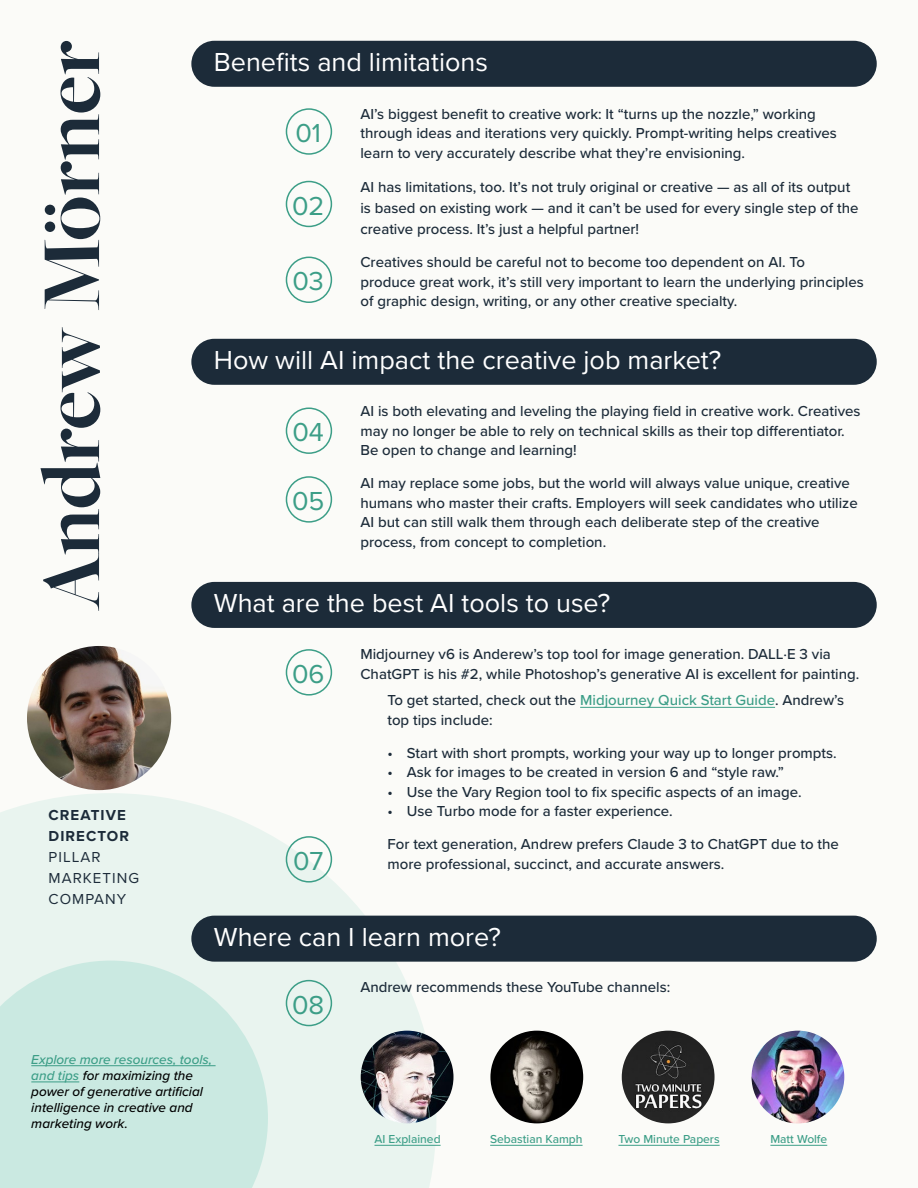
<style>
.page{position:relative;width:918px;height:1188px;background:#fbfbf8}
.page>*{position:absolute;margin:0;border:0;box-sizing:border-box;transform-origin:0 0}
.t1{font:700 87px "Freight Big Pro";letter-spacing:-.005em;color:#1c2b39}
.t2{font:27px "Proxima Nova";color:#fff}
.t3{font:27px "Proxima Nova";letter-spacing:-.01em;color:#3c9e87}
.t4{font:500 15px/19.5px "Proxima Nova";color:#1c2b39}
.t5{font:15px/21px "Proxima Nova";letter-spacing:.07em;color:#1c2b39}
.t6{font:700 15px/21px "Proxima Nova";letter-spacing:.07em;color:#1c2b39}
.t7{font:italic 500 13.5px/16.2px "Proxima Nova";color:#000}
.t8{font:500 12px "Proxima Nova";color:#3c9e87}
.s1{color:#3c9e87}
</style>
<div class="page">
<svg style="left:0;top:793px;width:436px;height:395px;fill:#e9f4ef"></svg>
<svg style="left:0;top:961px;width:268px;height:227px;background:#cdeae2"></svg>
<hr style="left:31px;top:1065px;width:185px;height:1px;background:#3c9e87">
<hr style="left:31px;top:1081px;width:48px;height:1px;background:#3c9e87">
<div style="left:191px;top:41px;width:686px;height:46px;background:#1c2b39;border-radius:23px"></div>
<div style="left:191px;top:339px;width:686px;height:46px;background:#1c2b39;border-radius:23px"></div>
<div style="left:191px;top:916px;width:686px;height:46px;background:#1c2b39;border-radius:23px"></div>
<div style="left:191px;top:582px;width:686px;height:46px;background:#1c2b39;border-radius:23px"></div>
<hr style="left:580px;top:707px;width:195px;height:1px;background:#3c9e87">
<img style="left:27px;top:646px;width:144px;height:144px;border-radius:72px">
<div style="left:286px;top:980px;width:46px;height:46px;border:2px solid #3c9e87;border-radius:50%"></div>
<div style="left:286px;top:649px;width:46px;height:47px;border:2px solid #3c9e87;border-radius:50%"></div>
<div style="left:286px;top:407px;width:46px;height:47px;border:2px solid #3c9e87;border-radius:50%"></div>
<div style="left:286px;top:476px;width:46px;height:47px;border:2px solid #3c9e87;border-radius:50%"></div>
<div style="left:286px;top:257px;width:46px;height:46px;border:2px solid #3c9e87;border-radius:50%"></div>
<div style="left:286px;top:181px;width:46px;height:46px;border:2px solid #3c9e87;border-radius:50%"></div>
<div style="left:286px;top:108px;width:46px;height:47px;border:2px solid #3c9e87;border-radius:50%"></div>
<div style="left:286px;top:836px;width:46px;height:47px;border:2px solid #3c9e87;border-radius:50%"></div>
<img style="left:361px;top:1031px;width:92px;height:92px;border-radius:46px">
<img style="left:490px;top:1031px;width:93px;height:92px;border-radius:46px">
<img style="left:622px;top:1031px;width:93px;height:92px;border-radius:46px">
<img style="left:752px;top:1031px;width:92px;height:92px;border-radius:46px">
<hr style="left:374px;top:1145px;width:67px;height:1px;background:#3c9e87">
<hr style="left:490px;top:1145px;width:93px;height:1px;background:#3c9e87">
<hr style="left:618px;top:1145px;width:102px;height:1px;background:#3c9e87">
<hr style="left:770px;top:1145px;width:57px;height:1px;background:#3c9e87">
<h1 class="t1" style="left:14px;top:610px;width:571px;rotate:-90deg">Andrew Mörner</h1>
<p class="t6" style="left:49px;top:804px;width:82px">CREATIVE<br>DIRECTOR</p>
<p class="t5" style="left:49px;top:846px;width:92px">PILLAR<br>MARKETING<br>COMPANY</p>
<h2 class="t2" style="left:214px;top:42px;width:276px">Benefits and limitations</h2>
<h2 class="t3" style="left:296px;top:113px;width:27px">01</h2>
<h2 class="t3" style="left:292px;top:186px;width:34px">02</h2>
<h2 class="t3" style="left:293px;top:261px;width:33px">03</h2>
<p class="t4" style="left:360px;top:103px;width:478px">AI’s biggest benefit to creative work: It “turns up the nozzle,” working through ideas and iterations very quickly. Prompt-writing helps creatives learn to very accurately describe what they’re envisioning.</p>
<p class="t4" style="left:360px;top:176px;width:499px;line-height:21px">AI has limitations, too. It’s not truly original or creative — as all of its output is based on existing work — and it can’t be used for every single step of the creative process. It’s just a helpful partner!</p>
<p class="t4" style="left:360px;top:252px;width:505px">Creatives should be careful not to become too dependent on AI. To produce great work, it’s still very important to learn the underlying principles of graphic design, writing, or any other creative specialty.</p>
<h2 class="t2" style="left:214px;top:340px;width:509px">How will AI impact the creative job market?</h2>
<h2 class="t3" style="left:293px;top:412px;width:33px">04</h2>
<h2 class="t3" style="left:292px;top:481px;width:34px">05</h2>
<p class="t4" style="left:360px;top:401px;width:502px">AI is both elevating and leveling the playing field in creative work. Creatives may no longer be able to rely on technical skills as their top differentiator.<br>Be open to change and learning!</p>
<p class="t4" style="left:360px;top:473px;width:499px">AI may replace some jobs, but the world will always value unique, creative humans who master their crafts. Employers will seek candidates who utilize AI but can still walk them through each deliberate step of the creative process, from concept to completion.</p>
<h2 class="t2" style="left:214px;top:583px;width:398px">What are the best AI tools to use?</h2>
<p class="t4" style="left:360px;top:644px;width:500px">Midjourney v6 is Anderew’s top tool for image generation. DALL·E 3 via<br>ChatGPT is his #2, while Photoshop’s generative AI is excellent for painting.</p>
<p class="t4" style="left:387px;top:690px;width:458px">To get started, check out the <span class="s1">Midjourney Quick Start Guide</span>. Andrew’s top tips include:</p>
<p class="t4" style="left:387px;top:742px;width:451px">• Start with short prompts, working your way up to longer prompts.</p>
<p class="t4" style="left:387px;top:762px;width:398px">• Ask for images to be created in version 6 and “style raw.”</p>
<p class="t4" style="left:387px;top:781px;width:416px">• Use the Vary Region tool to fix specific aspects of an image.</p>
<p class="t4" style="left:387px;top:801px;width:287px">• Use Turbo mode for a faster experience.</p>
<p class="t4" style="left:387px;top:834px;width:453px">For text generation, Andrew prefers Claude 3 to ChatGPT due to the more professional, succinct, and accurate answers.</p>
<h2 class="t3" style="left:292px;top:654px;width:34px">06</h2>
<h2 class="t3" style="left:293px;top:841px;width:32px">07</h2>
<h2 class="t2" style="left:214px;top:917px;width:289px">Where can I learn more?</h2>
<p class="t4" style="left:360px;top:977px;width:311px">Andrew recommends these YouTube channels:</p>
<h2 class="t3" style="left:292px;top:985px;width:33px">08</h2>
<p class="t7" style="left:31px;top:1051px;width:182px"><span class="s1">Explore more resources, tools, and tips</span> for maximizing the power of generative artificial intelligence in creative and marketing work.</p>
<p class="t8" style="left:374px;top:1131px;width:68px">AI Explained</p>
<p class="t8" style="left:490px;top:1131px;width:94px">Sebastian Kamph</p>
<p class="t8" style="left:618px;top:1131px;width:103px">Two Minute Papers</p>
<p class="t8" style="left:770px;top:1131px;width:58px">Matt Wolfe</p>
</div>
